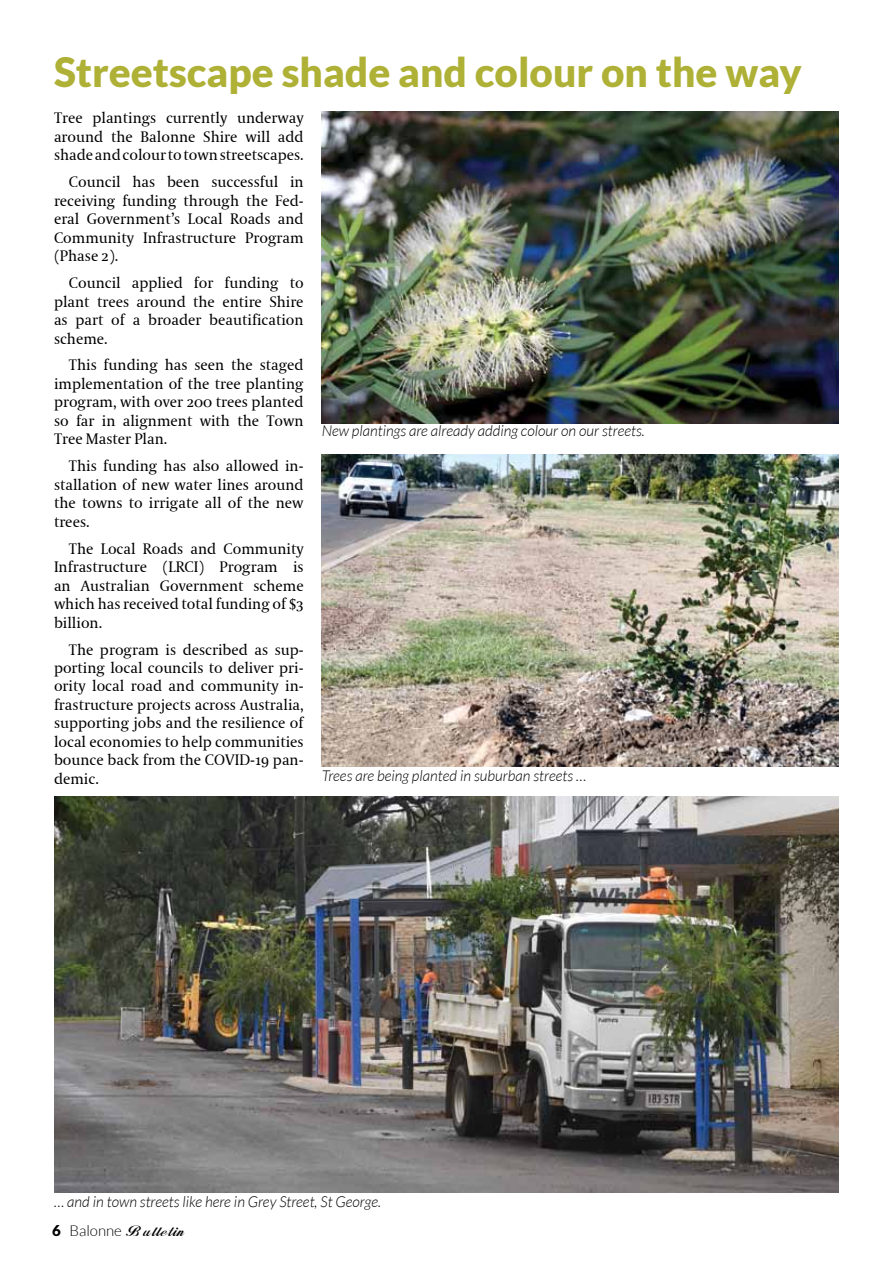
<style>
.page{position:relative;width:893px;height:1263px;background:#fff}
.page>*{position:absolute;margin:0;border:0;box-sizing:border-box;transform-origin:0 0}
.t1{font:900 40.5px "Lato";color:#aeb135}
.t2{font:15px/18.5px "Coranto W01 2";color:#000;text-align:justify}
.t3{font:italic 300 15px "Lato";color:#000}
.t4{font:15px "Alison";color:#000}
.s1{font-family:"Lato";font-weight:900}
.s2{font-family:"Lato";font-weight:300}
</style>
<div class="page">
<img style="left:54px;top:797px;width:785px;height:395px">
<img style="left:322px;top:112px;width:517px;height:312px">
<img style="left:322px;top:454px;width:517px;height:312px">
<h1 class="t1" style="left:54px;top:48px;width:749px">Streetscape shade and colour on the way</h1>
<p class="t2" style="left:54px;top:109px;width:251px">Tree plantings currently underway around the Balonne Shire will add shade and colour to town streetscapes.</p>
<p class="t2" style="left:54px;top:173px;width:251px;text-indent:15px">Council has been successful in receiving funding through the Fed&shy;eral Government’s Local Roads and Community Infrastructure Program (Phase 2).</p>
<p class="t2" style="left:54px;top:274px;width:251px;text-indent:15px">Council applied for funding to plant trees around the entire Shire as part of a broader beautification scheme.</p>
<p class="t2" style="left:54px;top:356px;width:251px;text-indent:15px">This funding has seen the staged implementation of the tree planting program, with over 200 trees planted so far in alignment with the Town Tree Master Plan.</p>
<p class="t2" style="left:54px;top:457px;width:251px;text-indent:15px">This funding has also allowed in&shy;stallation of new water lines around the towns to irrigate all of the new trees.</p>
<p class="t2" style="left:54px;top:539px;width:251px;text-indent:15px">The Local Roads and Community Infrastructure (LRCI) Program is an Australian Government scheme which has received total funding of $3 billion.</p>
<p class="t2" style="left:54px;top:640px;width:251px;text-indent:15px">The program is described as sup&shy;porting local councils to deliver pri&shy;ority local road and community in&shy;frastructure projects across Australia, supporting jobs and the resilience of local economies to help communities bounce back from the COVID-19 pan&shy;demic.</p>
<p class="t3" style="left:322px;top:422px;width:325px">New plantings are already adding colour on our streets.</p>
<p class="t3" style="left:322px;top:767px;width:266px">Trees are being planted in suburban streets …</p>
<p class="t3" style="left:54px;top:1193px;width:329px">… and in town streets like here in Grey Street, St George.</p>
<p class="t4" style="left:52px;top:1224px;width:134px"><span class="s1">6</span> <span class="s2">Balonne</span> Bulletin</p>
</div>
